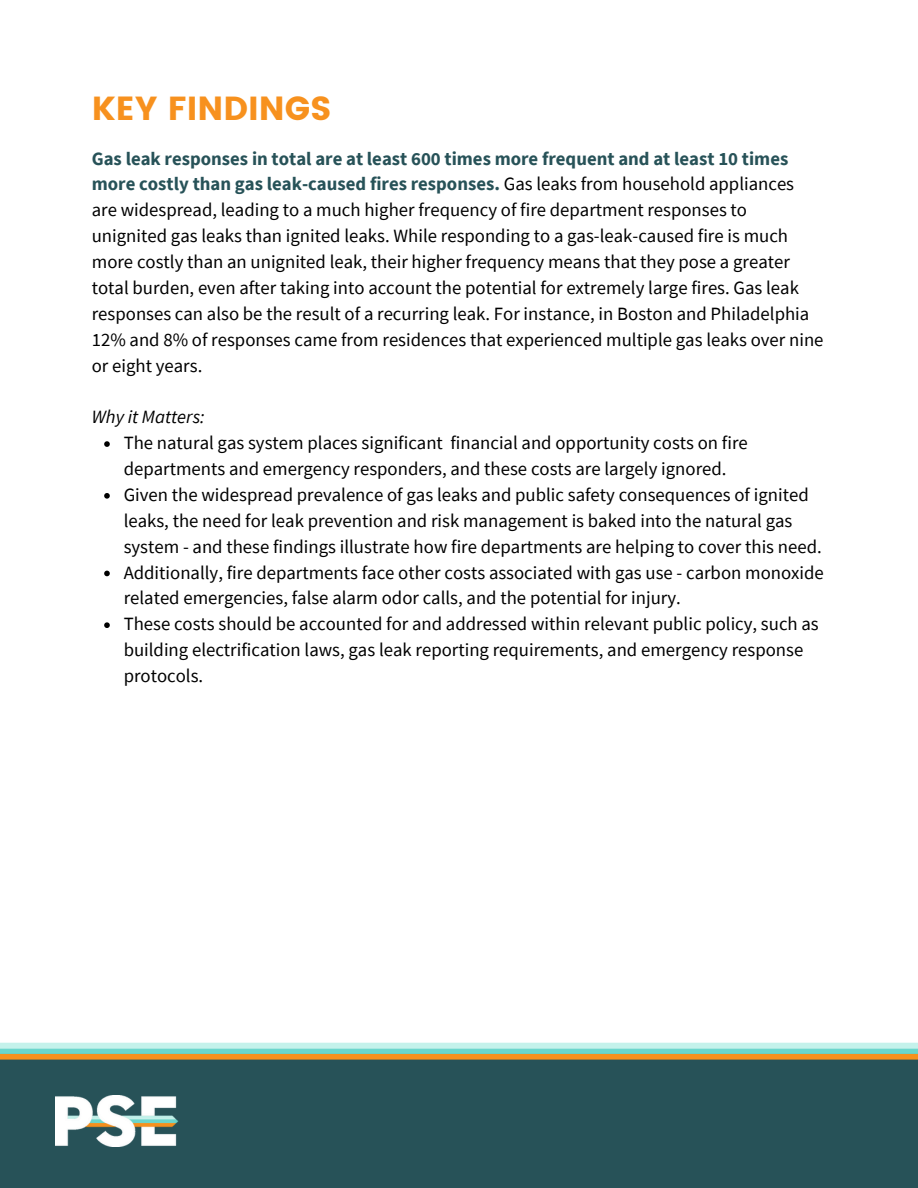
<style>
.page{position:relative;width:918px;height:1188px;background:#fff}
.page>*{position:absolute;margin:0;border:0;box-sizing:border-box;transform-origin:0 0}
.t1{font:33.3px "Poppins";color:#f7911e}
.t2{font:18.75px/25.8px "Source Sans Pro";color:#000}
.t3{font:italic 18.75px "Source Sans Pro";color:#000}
.s1{font-weight:700;color:#275258}
</style>
<div class="page">
<div style="left:0;top:1054px;width:918px;height:134px;background:#275258"></div>
<div style="left:0;top:1048px;width:918px;height:6px;background:#6bd6cc"></div>
<div style="left:0;top:1043px;width:918px;height:5px;background:#c4f2eb"></div>
<div style="left:0;top:1054px;width:918px;height:6px;background:#f7911e"></div>
<img style="left:55px;top:1096px;width:123px;height:51px">
<svg style="left:104px;top:441px;width:6px;height:6px"></svg>
<svg style="left:104px;top:493px;width:6px;height:6px"></svg>
<svg style="left:104px;top:571px;width:6px;height:5px"></svg>
<svg style="left:104px;top:622px;width:6px;height:6px"></svg>
<p class="t1" style="left:92px;top:89px;width:241px">KEY FINDINGS</p>
<p class="t2" style="left:92px;top:145px;width:733px"><span class="s1">Gas leak responses in total are at least 600 times more frequent and at least 10 times more costly than gas leak-caused fires responses.</span> Gas leaks from household appliances are widespread, leading to a much higher frequency of fire department responses to unignited gas leaks than ignited leaks. While responding to a gas-leak-caused fire is much more costly than an unignited leak, their higher frequency means that they pose a greater total burden, even after taking into account the potential for extremely large fires. Gas leak responses can also be the result of a recurring leak. For instance, in Boston and Philadelphia 12% and 8% of responses came from residences that experienced multiple gas leaks over nine or eight years.</p>
<p class="t3" style="left:92px;top:405px;width:114px">Why it Matters:</p>
<p class="t2" style="left:124px;top:430px;width:626px">The natural gas system places significant financial and opportunity costs on fire departments and emergency responders, and these costs are largely ignored.</p>
<p class="t2" style="left:124px;top:481px;width:700px">Given the widespread prevalence of gas leaks and public safety consequences of ignited leaks, the need for leak prevention and risk management is baked into the natural gas system - and these findings illustrate how fire departments are helping to cover this need.</p>
<p class="t2" style="left:124px;top:559px;width:702px">Additionally, fire departments face other costs associated with gas use - carbon monoxide related emergencies, false alarm odor calls, and the potential for injury.</p>
<p class="t2" style="left:124px;top:611px;width:697px">These costs should be accounted for and addressed within relevant public policy, such as building electrification laws, gas leak reporting requirements, and emergency response protocols.</p>
</div>
